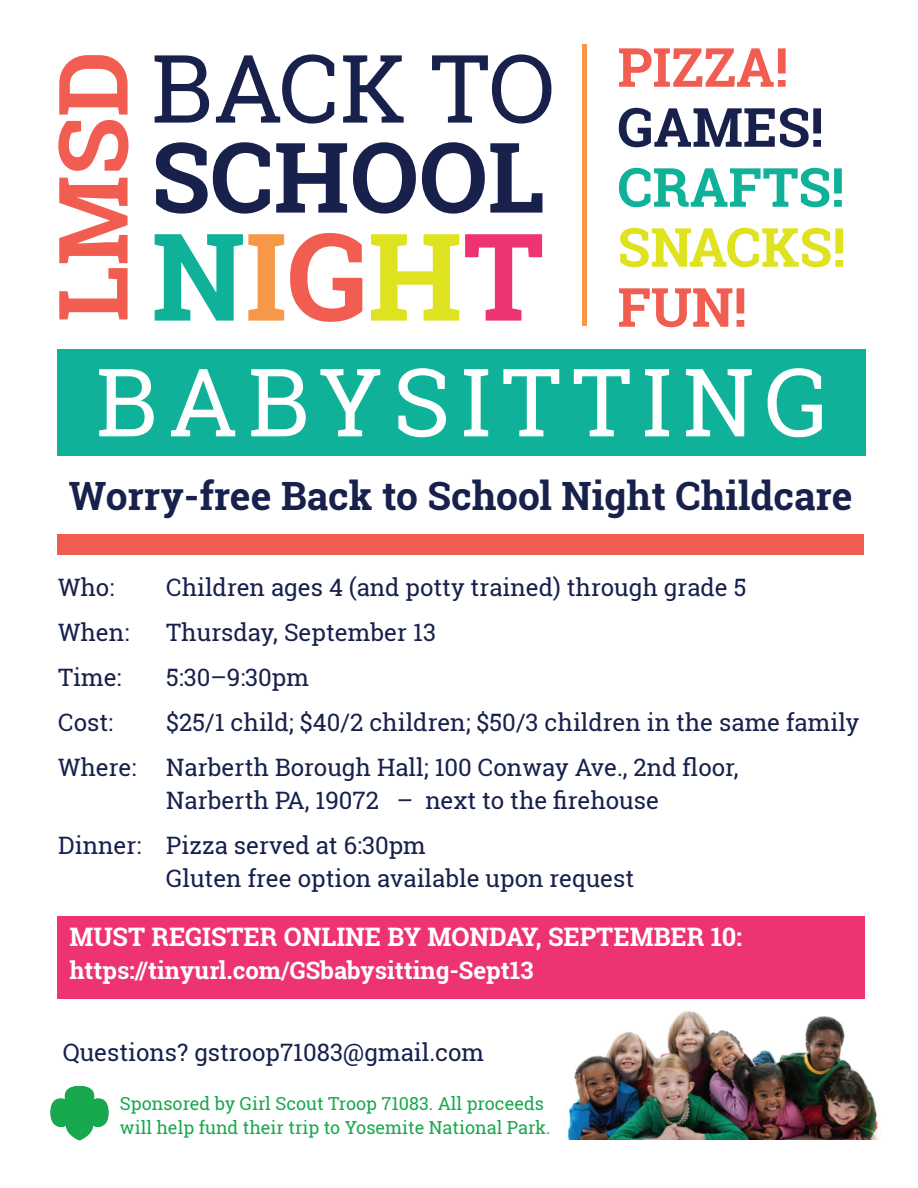
<style>
.page{position:relative;width:918px;height:1188px;background:#fff}
.page>*{position:absolute;margin:0;border:0;box-sizing:border-box;transform-origin:0 0}
.t1{font:700 121.5px "Roboto Slab";color:#10b199}
.t2{font:700 97.5px "Roboto Slab";color:#18214c}
.t3{font:700 96px "Roboto Slab";color:#f15d50}
.t4{font:94.5px "Roboto Slab";letter-spacing:.11em;color:#fff}
.t5{font:94.5px "Roboto Slab";letter-spacing:-.005em;color:#18214c}
.t6{font:700 54px "Roboto Slab";color:#f15d50}
.t7{font:700 54px "Roboto Slab";color:#10b199}
.t8{font:700 54px "Roboto Slab";color:#dee21f}
.t9{font:700 54px "Roboto Slab";color:#18214c}
.t10{font:700 39px "Roboto Slab";color:#18214c}
.t11{font:700 25.5px "Roboto Slab";color:#fff}
.t12{font:24px/45px "Roboto Slab";color:#18214c}
.t13{font:700 24px "Roboto Slab";color:#fff}
.t14{font:18px/24px "Roboto Slab";color:#18a84e}
.s1{color:#f79848}
.s2{color:#f15d50}
.s3{color:#dee21f}
.s4{color:#ee3371}
</style>
<div class="page">
<div style="left:57px;top:349px;width:809px;height:106px;background:#10b199"></div>
<div style="left:57px;top:534px;width:807px;height:21px;background:#f15d50"></div>
<div style="left:582px;top:44px;width:5px;height:282px;background:#f79848"></div>
<img style="left:50px;top:1085px;width:59px;height:56px">
<img style="left:566px;top:1011px;width:313px;height:128px">
<div style="left:57px;top:916px;width:808px;height:83px;background:#ee3371"></div>
<h3 class="t3" style="left:27px;top:322px;width:273px;rotate:-90deg">LMSD</h3>
<h3 class="t5" style="left:151px;top:24px;width:405px">BACK TO</h3>
<h2 class="t2" style="left:151px;top:110px;width:395px">SCHOOL</h2>
<h1 class="t1" style="left:151px;top:193px;width:395px">N<span class="s1">I</span><span class="s2">G</span><span class="s3">H</span><span class="s4">T</span></h1>
<h3 class="t6" style="left:618px;top:30px;width:172px">PIZZA!</h3>
<h3 class="t9" style="left:618px;top:90px;width:207px">GAMES!</h3>
<h3 class="t7" style="left:618px;top:150px;width:228px">CRAFTS!</h3>
<h3 class="t8" style="left:618px;top:210px;width:230px">SNACKS!</h3>
<h3 class="t6" style="left:618px;top:270px;width:131px">FUN!</h3>
<h3 class="t4" style="left:96px;top:337px;width:735px">BABYSITTING</h3>
<h3 class="t10" style="left:69px;top:470px;width:785px">Worry-free Back to School Night Childcare</h3>
<p class="t12" style="left:58px;top:565px;width:58px">Who:</p>
<p class="t12" style="left:166px;top:565px;width:582px">Children ages 4 (and potty trained) through grade 5</p>
<p class="t12" style="left:58px;top:610px;width:73px">When:</p>
<p class="t12" style="left:166px;top:610px;width:271px">Thursday, September 13</p>
<p class="t12" style="left:58px;top:655px;width:65px">Time:</p>
<p class="t12" style="left:166px;top:655px;width:144px">5:30–9:30pm</p>
<p class="t12" style="left:58px;top:700px;width:56px">Cost:</p>
<p class="t12" style="left:58px;top:700px;width:803px;text-indent:108px">$25/1 child; $40/2 children; $50/3 children in the same family<br>Where: Narberth Borough Hall; 100 Conway Ave., 2nd floor,</p>
<p class="t12" style="left:58px;top:778px;width:602px;text-indent:108px">Narberth PA, 19072 – next to the firehouse<br>Dinner: Pizza served at 6:30pm</p>
<p class="t12" style="left:166px;top:856px;width:470px">Gluten free option available upon request</p>
<p class="t11" style="left:69px;top:919px;width:674px">MUST REGISTER ONLINE BY MONDAY, SEPTEMBER 10:</p>
<p class="t13" style="left:69px;top:953px;width:466px">https://tinyurl.com/GSbabysitting-Sept13</p>
<p class="t12" style="left:63px;top:1030px;width:423px">Questions? gstroop71083@gmail.com</p>
<p class="t14" style="left:120px;top:1091px;width:432px">Sponsored by Girl Scout Troop 71083. All proceeds will help fund their trip to Yosemite National Park.</p>
</div>
